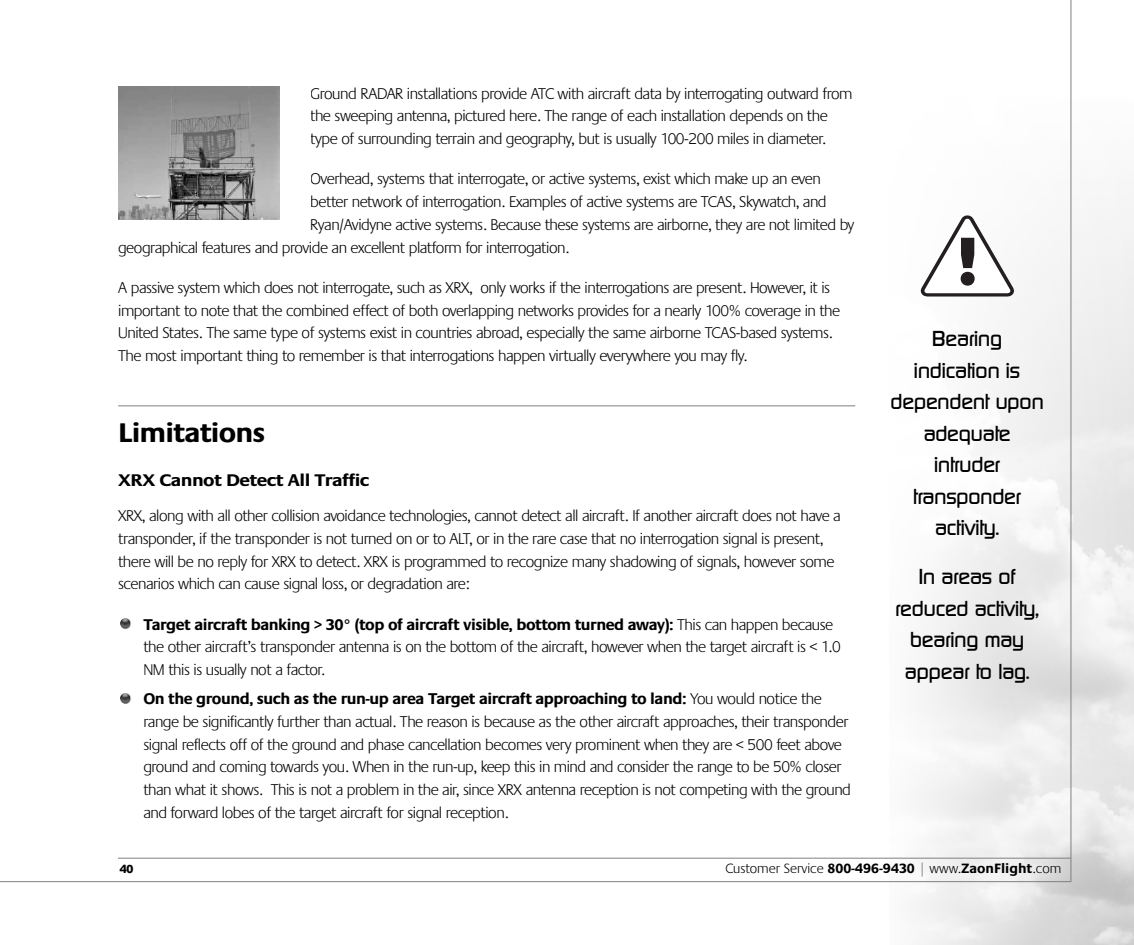
<style>
.page{position:relative;width:1134px;height:945px;background:#fff}
.page>*{position:absolute;margin:0;border:0;box-sizing:border-box;transform-origin:0 0}
.t1{font:700 28px "Praxis";letter-spacing:-.03em;color:#000;scale:1.05 1}
.t2{font:500 21px/31.5px "Dicot";letter-spacing:-.035em;color:#000;text-align:center;scale:1.05 1}
.t3{font:700 17.5px "Praxis";letter-spacing:-.03em;color:#000;scale:1.1 1}
.t4{font:300 16.1px/22.8px "Praxis";letter-spacing:-.025em;color:#000}
.t5{font:300 14px "Praxis";color:#000}
.t6{font:800 12.25px "Praxis";color:#000}
.s1{font-weight:700}
.s2{color:#808080}
</style>
<div class="page">
<img style="left:889px;top:33px;width:245px;height:912px">
<hr style="left:118px;top:858px;width:953px;height:1px;background:#808080">
<hr style="left:118px;top:405px;width:737px;height:1px;background:#808080">
<svg style="left:121px;top:693px;width:10px;height:11px"></svg>
<svg style="left:121px;top:619px;width:10px;height:11px"></svg>
<hr style="left:1071px;top:0;width:1px;height:882px;background:#808080">
<hr style="left:0;top:881px;width:1071px;height:1px;background:#808080">
<img style="left:118px;top:87px;width:162px;height:133px">
<svg style="left:920px;top:214px;width:94px;height:83px"></svg>
<p class="t4" style="left:310px;top:82px;width:544px">Ground RADAR installations provide ATC with aircraft data by interrogating outward from the sweeping antenna, pictured here. The range of each installation depends on the type of surrounding terrain and geography, but is usually 100-200 miles in diameter.</p>
<p class="t4" style="left:310px;top:168px;width:512px">Overhead, systems that interrogate, or active systems, exist which make up an even</p>
<p class="t4" style="left:310px;top:190px;width:518px">better network of interrogation. Examples of active systems are TCAS, Skywatch, and</p>
<p class="t4" style="left:310px;top:213px;width:546px">Ryan/Avidyne active systems. Because these systems are airborne, they are not limited by</p>
<p class="t4" style="left:118px;top:236px;width:453px">geographical features and provide an excellent platform for interrogation.</p>
<p class="t4" style="left:118px;top:276px;width:724px">A passive system which does not interrogate, such as XRX, only works if the interrogations are present. However, it is important to note that the combined effect of both overlapping networks provides for a nearly 100% coverage in the United States. The same type of systems exist in countries abroad, especially the same airborne TCAS-based systems.<br>The most important thing to remember is that interrogations happen virtually everywhere you may fly.</p>
<h1 class="t1" style="left:118px;top:416px;width:142px">Limitations</h1>
<p class="t3" style="left:118px;top:469px;width:230px">XRX Cannot Detect All Traffic</p>
<p class="t4" style="left:118px;top:504px;width:724px">XRX, along with all other collision avoidance technologies, cannot detect all aircraft. If another aircraft does not have a transponder, if the transponder is not turned on or to ALT, or in the rare case that no interrogation signal is present, there will be no reply for XRX to detect. XRX is programmed to recognize many shadowing of signals, however some scenarios which can cause signal loss, or degradation are:</p>
<p class="t4" style="left:143px;top:613px;width:699px"><span class="s1">Target aircraft banking &gt; 30° (top of aircraft visible, bottom turned away):</span> This can happen because the other aircraft’s transponder antenna is on the bottom of the aircraft, however when the target aircraft is &lt; 1.0<br>NM this is usually not a factor.</p>
<p class="t4" style="left:143px;top:687px;width:709px"><span class="s1">On the ground, such as the run-up area Target aircraft approaching to land:</span> You would notice the range be significantly further than actual. The reason is because as the other aircraft approaches, their transponder signal reflects off of the ground and phase cancellation becomes very prominent when they are &lt; 500 feet above ground and coming towards you. When in the run-up, keep this in mind and consider the range to be 50% closer than what it shows. This is not a problem in the air, since XRX antenna reception is not competing with the ground and forward lobes of the target aircraft for signal reception.</p>
<h2 class="t2" style="left:890px;top:324px;width:148px">Bearing indication is dependent upon adequate intruder transponder activity.</h2>
<h2 class="t2" style="left:895px;top:562px;width:139px">In areas of reduced activity, bearing may appear to lag.</h2>
<p class="t6" style="left:120px;top:862px;width:15px">40</p>
<p class="t5" style="left:725px;top:860px;width:337px">Customer Service <span class="s1">800-496-9430</span> <span class="s2">|</span> www.<span class="s1">ZaonFlight</span>.com</p>
</div>
